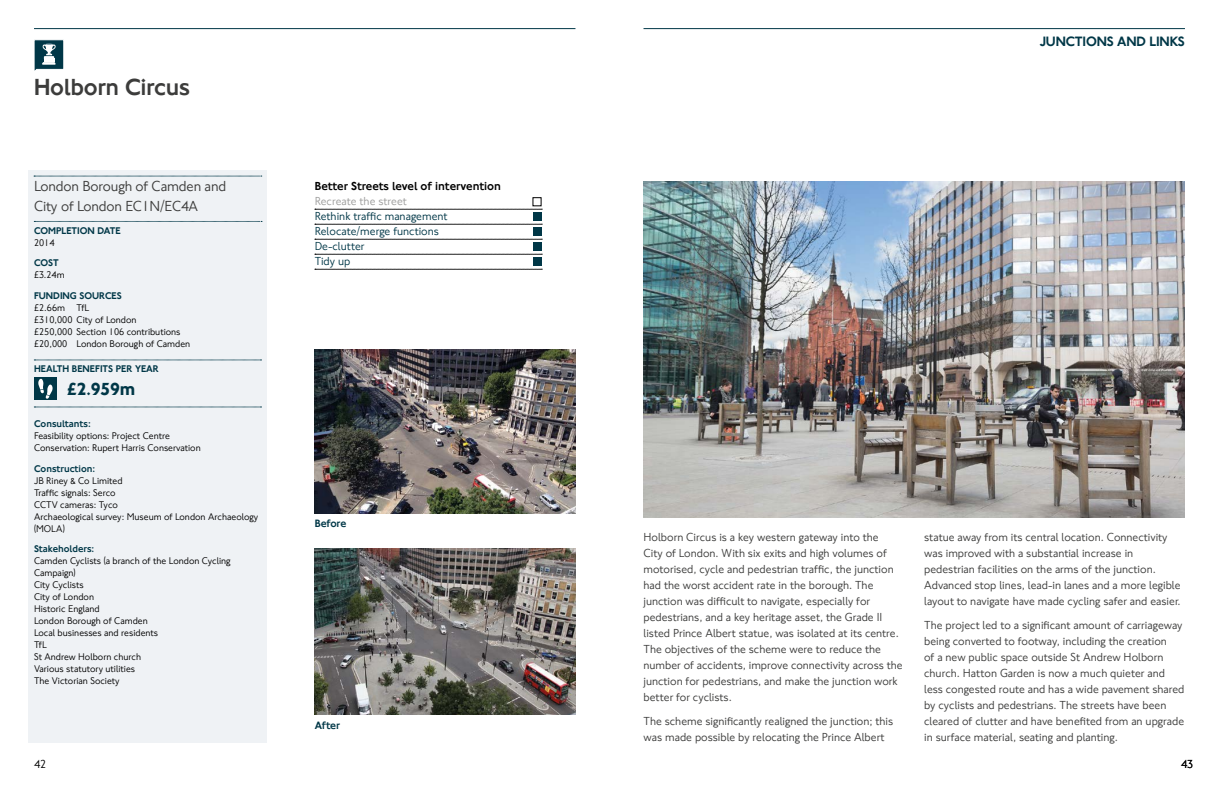
<style>
.page{position:relative;width:1219px;height:794px;background:#fff}
.page>*{position:absolute;margin:0;border:0;box-sizing:border-box;transform-origin:0 0}
.t1{font:500 24px "NJ Font";letter-spacing:-.01em;color:#3c3c3b}
.t2{font:700 18px "NJ Font";color:#003747}
.t3{font:15px/19px "NJ Font";letter-spacing:-.01em;color:#3c3c3b}
.t4{font:500 14px "NJ Font";letter-spacing:-.01em;color:#003747}
.t5{font:12px/16px "NJ Font";color:#3c3c3b}
.t6{font:12px/15px "NJ Font";color:#003747}
.t7{font:500 12px "NJ Font";color:#000}
.t8{font:12px "NJ Font";color:#9d9d9c}
.t9{font:12px "NJ Font";color:#000}
.t10{font:500 11px "NJ Font";letter-spacing:-.01em;color:#003747}
.t11{font:10px/12px "NJ Font";color:#000}
.t12{font:500 10px "NJ Font";color:#003747}
</style>
<div class="page">
<div style="left:28px;top:170px;width:238px;height:573px;background:#eff2f5"></div>
<hr style="left:34px;top:28px;width:541px;height:1px;background:#003747">
<hr style="left:643px;top:28px;width:542px;height:1px;background:#003747">
<img style="left:315px;top:349px;width:260px;height:164px">
<img style="left:315px;top:549px;width:260px;height:165px">
<img style="left:643px;top:181px;width:542px;height:336px">
<svg style="left:34px;top:360px;width:228px;height:1px"></svg>
<svg style="left:34px;top:407px;width:228px;height:1px"></svg>
<div style="left:34px;top:377px;width:23px;height:23px;background:#003747"></div>
<svg style="left:38px;top:379px;width:15px;height:20px"></svg>
<svg style="left:34px;top:176px;width:228px;height:1px"></svg>
<svg style="left:34px;top:221px;width:228px;height:1px"></svg>
<svg style="left:34px;top:40px;width:30px;height:31px"></svg>
<svg style="left:315px;top:209px;width:227px;height:1px"></svg>
<svg style="left:315px;top:224px;width:227px;height:1px"></svg>
<svg style="left:315px;top:239px;width:227px;height:1px"></svg>
<svg style="left:315px;top:254px;width:227px;height:1px"></svg>
<svg style="left:315px;top:269px;width:227px;height:1px"></svg>
<div style="left:533px;top:212px;width:8px;height:9px;background:#003747"></div>
<div style="left:533px;top:197px;width:8px;height:9px;border:1px solid #000"></div>
<div style="left:533px;top:227px;width:8px;height:8px;background:#003747"></div>
<div style="left:533px;top:242px;width:8px;height:8px;background:#003747"></div>
<div style="left:533px;top:257px;width:8px;height:9px;background:#003747"></div>
<h1 class="t1" style="left:34px;top:73px;width:157px">Holborn Circus</h1>
<p class="t3" style="left:34px;top:177px;width:194px">London Borough of Camden and<br>City of London EC1N/EC4A</p>
<p class="t12" style="left:34px;top:224px;width:88px">COMPLETION DATE</p>
<p class="t11" style="left:34px;top:237px;width:22px">2014</p>
<p class="t12" style="left:34px;top:257px;width:26px">COST</p>
<p class="t11" style="left:34px;top:269px;width:32px">£3.24m</p>
<p class="t12" style="left:34px;top:289px;width:89px">FUNDING SOURCES</p>
<p class="t11" style="left:34px;top:302px;width:158px">£2.66m TfL<br>£310,000 City of London<br>£250,000 Section 106 contributions £20,000 London Borough of Camden</p>
<p class="t12" style="left:34px;top:362px;width:126px">HEALTH BENEFITS PER YEAR</p>
<h2 class="t2" style="left:67px;top:378px;width:70px">£2.959m</h2>
<p class="t12" style="left:34px;top:418px;width:58px">Consultants:</p>
<p class="t11" style="left:34px;top:430px;width:168px">Feasibility options: Project Centre<br>Conservation: Rupert Harris Conservation</p>
<p class="t12" style="left:34px;top:462px;width:63px">Construction:</p>
<p class="t11" style="left:34px;top:474px;width:226px">JB Riney &amp; Co Limited<br>Traffic signals: Serco<br>CCTV cameras: Tyco<br>Archaeological survey: Museum of London Archaeology (MOLA)</p>
<p class="t12" style="left:34px;top:543px;width:62px">Stakeholders:</p>
<p class="t11" style="left:34px;top:555px;width:198px">Camden Cyclists (a branch of the London Cycling<br>Campaign)<br>City Cyclists<br>City of London<br>Historic England<br>London Borough of Camden<br>Local businesses and residents<br>TfL<br>St Andrew Holborn church<br>Various statutory utilities<br>The Victorian Society</p>
<p class="t9" style="left:34px;top:757px;width:14px">42</p>
<p class="t7" style="left:315px;top:178px;width:188px">Better Streets level of intervention</p>
<p class="t8" style="left:315px;top:193px;width:94px">Recreate the street</p>
<p class="t6" style="left:315px;top:209px;width:134px">Rethink traffic management<br>Relocate/merge functions<br>De-clutter<br>Tidy up</p>
<p class="t10" style="left:315px;top:517px;width:33px">Before</p>
<p class="t10" style="left:315px;top:718px;width:27px">After</p>
<p class="t4" style="left:1040px;top:33px;width:147px">JUNCTIONS AND LINKS</p>
<p class="t5" style="left:643px;top:529px;width:261px">Holborn Circus is a key western gateway into the<br>City of London. With six exits and high volumes of motorised, cycle and pedestrian traffic, the junction had the worst accident rate in the borough. The junction was difficult to navigate, especially for pedestrians, and a key heritage asset, the Grade II listed Prince Albert statue, was isolated at its centre.<br>The objectives of the scheme were to reduce the number of accidents, improve connectivity across the junction for pedestrians, and make the junction work better for cyclists.</p>
<p class="t5" style="left:643px;top:713px;width:251px">The scheme significantly realigned the junction; this was made possible by relocating the Prince Albert</p>
<p class="t5" style="left:924px;top:529px;width:258px">statue away from its central location. Connectivity was improved with a substantial increase in pedestrian facilities on the arms of the junction.<br>Advanced stop lines, lead-in lanes and a more legible layout to navigate have made cycling safer and easier.</p>
<p class="t5" style="left:924px;top:617px;width:262px">The project led to a significant amount of carriageway being converted to footway, including the creation<br>of a new public space outside St Andrew Holborn church. Hatton Garden is now a much quieter and less congested route and has a wide pavement shared by cyclists and pedestrians. The streets have been cleared of clutter and have benefited from an upgrade in surface material, seating and planting.</p>
<p class="t9" style="left:1181px;top:757px;width:14px">43</p>
</div>
